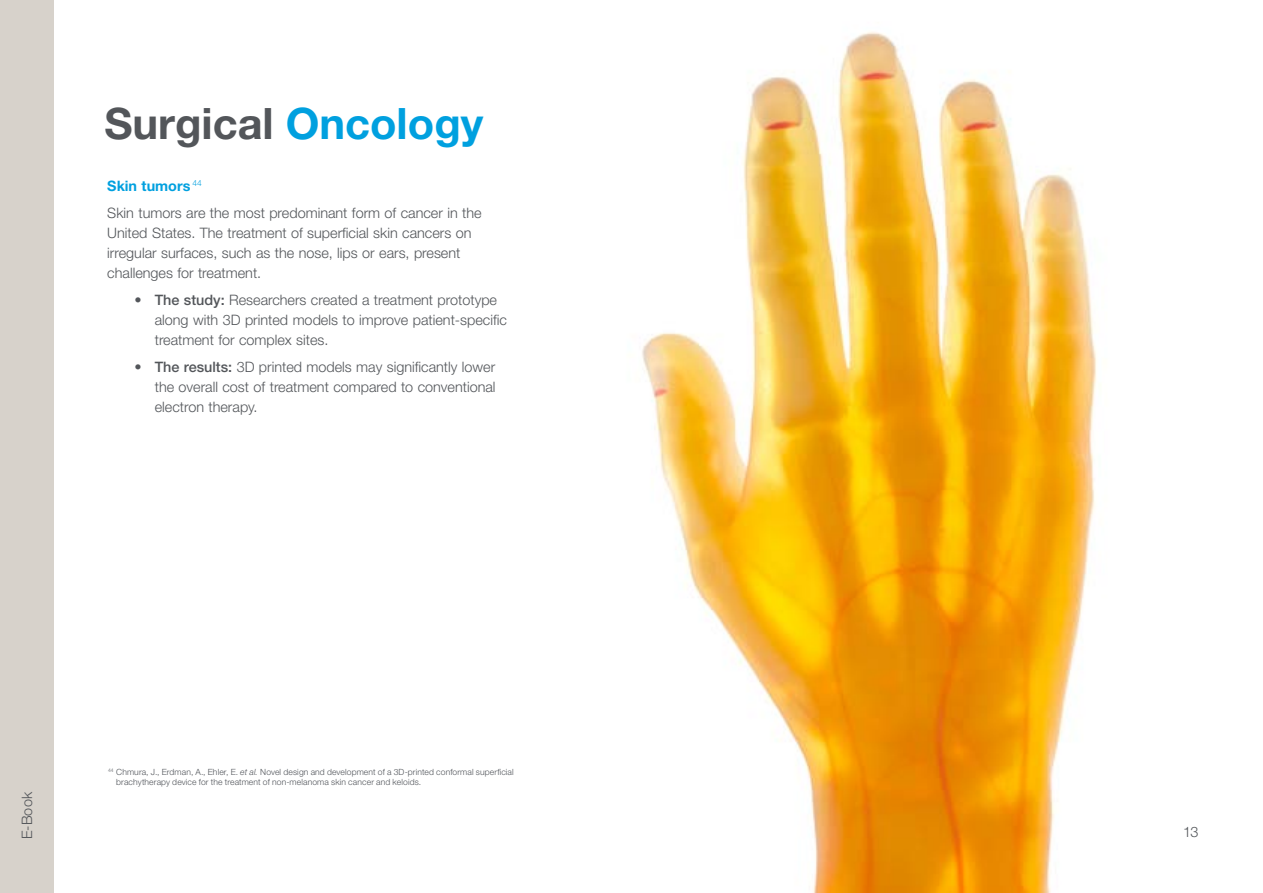
<style>
.page{position:relative;width:1263px;height:893px;background:#fff}
.page>*{position:absolute;margin:0;border:0;box-sizing:border-box;transform-origin:0 0}
.t1{font:700 43.35px "Helvetica Neue LT Std";color:#53565a}
.t2{font:300 14.4px/20.1px "Helvetica Neue LT Std";color:#53565a}
.t3{font:300 8.55px/10.1px "Helvetica Neue LT Std";letter-spacing:.015em;color:#52555b}
.s1{color:#00a0df}
.s2{font-weight:700;color:#00a0df}
.s3{font-weight:500}
.s4{font-style:italic}
</style>
<div class="page">
<div style="left:0;top:0;width:54px;height:893px;background:#d7d2cb"></div>
<img style="left:642px;top:32px;width:455px;height:861px">
<h1 class="t1" style="left:104px;top:97px;width:380px">Surgical <span class="s1">Oncology</span></h1>
<p class="t2" style="left:107px;top:172px;width:376px;line-height:26.8px"><span class="s2">Skin tumors</span> <sup>44<br></sup>Skin tumors are the most predominant form of cancer in the</p>
<p class="t2" style="left:107px;top:222px;width:366px">United States. The treatment of superficial skin cancers on irregular surfaces, such as the nose, lips or ears, present challenges for treatment.</p>
<p class="t2" style="left:155px;top:290px;width:354px;text-indent:-20px"><span class="s3">• The study:</span> Researchers created a treatment prototype along with 3D printed models to improve patient-specific treatment for complex sites.</p>
<p class="t2" style="left:155px;top:357px;width:342px;text-align:justify;text-indent:-20px"><span class="s3">• The results:</span> 3D printed models may significantly lower the overall cost of treatment compared to conventional electron therapy.</p>
<p class="t2" style="left:17px;top:839px;width:49px;rotate:-90deg">E-Book</p>
<p class="t3" style="left:116px;top:766px;width:399px;text-indent:-8px"><sup>44</sup> Chmura, J., Erdman, A., Ehler, E. <span class="s4">et al.</span> Novel design and development of a 3D-printed conformal superficial brachytherapy device for the treatment of non-melanoma skin cancer and keloids.</p>
<p class="t2" style="left:1183px;top:822px;width:17px">13</p>
</div>
